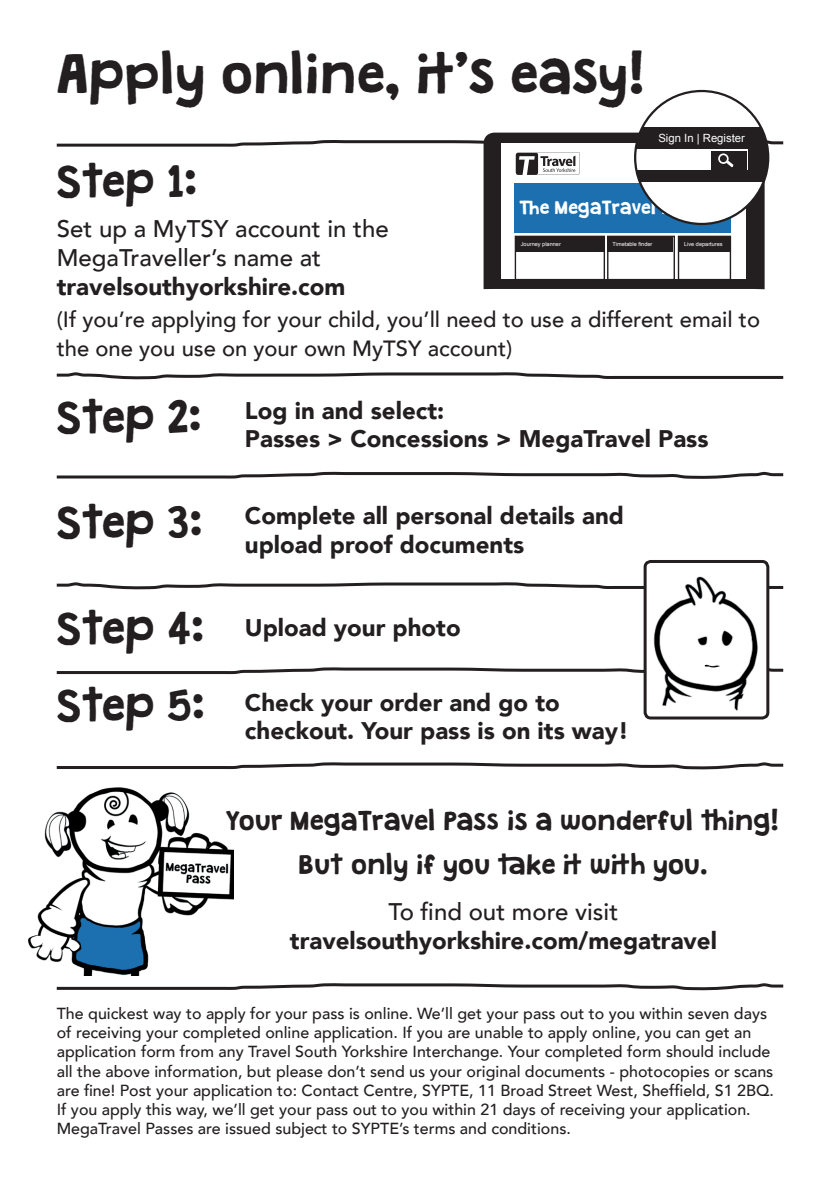
<style>
.page{position:relative;width:840px;height:1191px;background:#fff}
.page>*{position:absolute;margin:0;border:0;box-sizing:border-box;transform-origin:0 0}
.t1{font:48px "Granstander Clean";color:#231f20}
.t2{font:40px "Granstander Clean";color:#231f20}
.t3{font:900 24px/28.8px "Avenir";color:#231f20}
.t4{font:500 24px/28.8px "Avenir";color:#231f20}
.t5{font:24px/44px "Granstander Clean";color:#231f20;text-align:center}
.t6{font:500 22px/28.8px "Avenir";color:#231f20}
.t7{font:16.8px "Granstander Clean";color:#fff}
.t8{font:500 16px/19.2px "Avenir";color:#231f20}
.t9{font:11.2px "Arial";color:#fff}
.t10{font:5.6px "Arial";color:#fff}
.s1{font-family:"Granstander Clean";font-weight:400;font-size:40px}
</style>
<div class="page">
<svg style="left:56px;top:665px;width:728px;height:11px"></svg>
<svg style="left:56px;top:762px;width:728px;height:8px"></svg>
<svg style="left:56px;top:983px;width:728px;height:8px"></svg>
<svg style="left:56px;top:580px;width:728px;height:11px"></svg>
<svg style="left:56px;top:471px;width:728px;height:8px"></svg>
<svg style="left:56px;top:372px;width:728px;height:8px"></svg>
<img style="left:28px;top:787px;width:205px;height:189px">
<img style="left:647px;top:561px;width:120px;height:157px">
<div style="left:643px;top:560px;width:125px;height:159px;border:3px solid #231f20;border-radius:6px"></div>
<div style="left:483px;top:133px;width:281px;height:156px;background:#231f20"></div>
<div style="left:500px;top:143px;width:244px;height:136px;background:#fff"></div>
<div style="left:514px;top:183px;width:216px;height:49px;background:#1c70b0"></div>
<div style="left:634px;top:91px;width:133px;height:133px;background:#fff;border-radius:50%"></div>
<div style="left:635px;top:127px;width:132px;height:54px;background:#231f20"></div>
<svg style="left:56px;top:138px;width:728px;height:37px"></svg>
<div style="left:514px;top:236px;width:90px;height:44px;border:1px solid #231f20"></div>
<div style="left:606px;top:236px;width:68px;height:44px;border:1px solid #231f20"></div>
<div style="left:677px;top:236px;width:53px;height:44px;border:1px solid #231f20"></div>
<div style="left:515px;top:236px;width:89px;height:16px;background:#231f20"></div>
<div style="left:607px;top:236px;width:66px;height:16px;background:#231f20"></div>
<div style="left:678px;top:236px;width:51px;height:16px;background:#231f20"></div>
<h1 class="t1" style="left:57px;top:48px;width:592px">Apply online, it’s easy!</h1>
<p class="t9" style="left:658px;top:130px;width:88px">Sign In | Register</p>
<h2 class="t2" style="left:57px;top:160px;width:142px">Step 1:</h2>
<h3 class="t4" style="left:57px;top:213px;width:333px">Set up a MyTSY account in the<br>MegaTraveller’s name at</h3>
<h3 class="t3" style="left:57px;top:271px;width:290px">travelsouthyorkshire.com</h3>
<h3 class="t6" style="left:57px;top:304px;width:704px">(If you’re applying for your child, you’ll need to use a different email to the one you use on your own MyTSY account)</h3>
<h3 class="t3" style="left:245px;top:395px;width:465px;text-indent:-188px"><span class="s1">Step 2:</span> Log in and select:<br>Passes &gt; Concessions &gt; MegaTravel Pass</h3>
<p class="t7" style="left:519px;top:198px;width:182px">The MegaTravel Pass</p>
<p class="t10" style="left:520px;top:240px;width:42px">Journey planner</p>
<p class="t10" style="left:612px;top:240px;width:41px">Timetable finder</p>
<p class="t10" style="left:683px;top:240px;width:40px">Live departures</p>
<h3 class="t3" style="left:245px;top:501px;width:380px;text-indent:-188px"><span class="s1">Step 3:</span> Complete all personal details and upload proof documents</h3>
<h3 class="t3" style="left:57px;top:612px;width:405px"><span class="s1">Step 4:</span> Upload your photo</h3>
<h3 class="t3" style="left:245px;top:687px;width:385px;text-indent:-188px"><span class="s1">Step 5:</span> Check your order and go to checkout. Your pass is on its way!</h3>
<h3 class="t5" style="left:226px;top:800px;width:555px">Your MegaTravel Pass is a wonderful thing!<br>But only if you take it with you.</h3>
<h3 class="t4" style="left:388px;top:896px;width:231px">To find out more visit</h3>
<h3 class="t3" style="left:290px;top:925px;width:428px">travelsouthyorkshire.com/megatravel</h3>
<p class="t8" style="left:57px;top:1003px;width:718px">The quickest way to apply for your pass is online. We’ll get your pass out to you within seven days of receiving your completed online application. If you are unable to apply online, you can get an application form from any Travel South Yorkshire Interchange. Your completed form should include all the above information, but please don’t send us your original documents - photocopies or scans are fine! Post your application to: Contact Centre, SYPTE, 11 Broad Street West, Sheffield, S1 2BQ.<br>If you apply this way, we’ll get your pass out to you within 21 days of receiving your application.<br>MegaTravel Passes are issued subject to SYPTE’s terms and conditions.</p>
</div>
